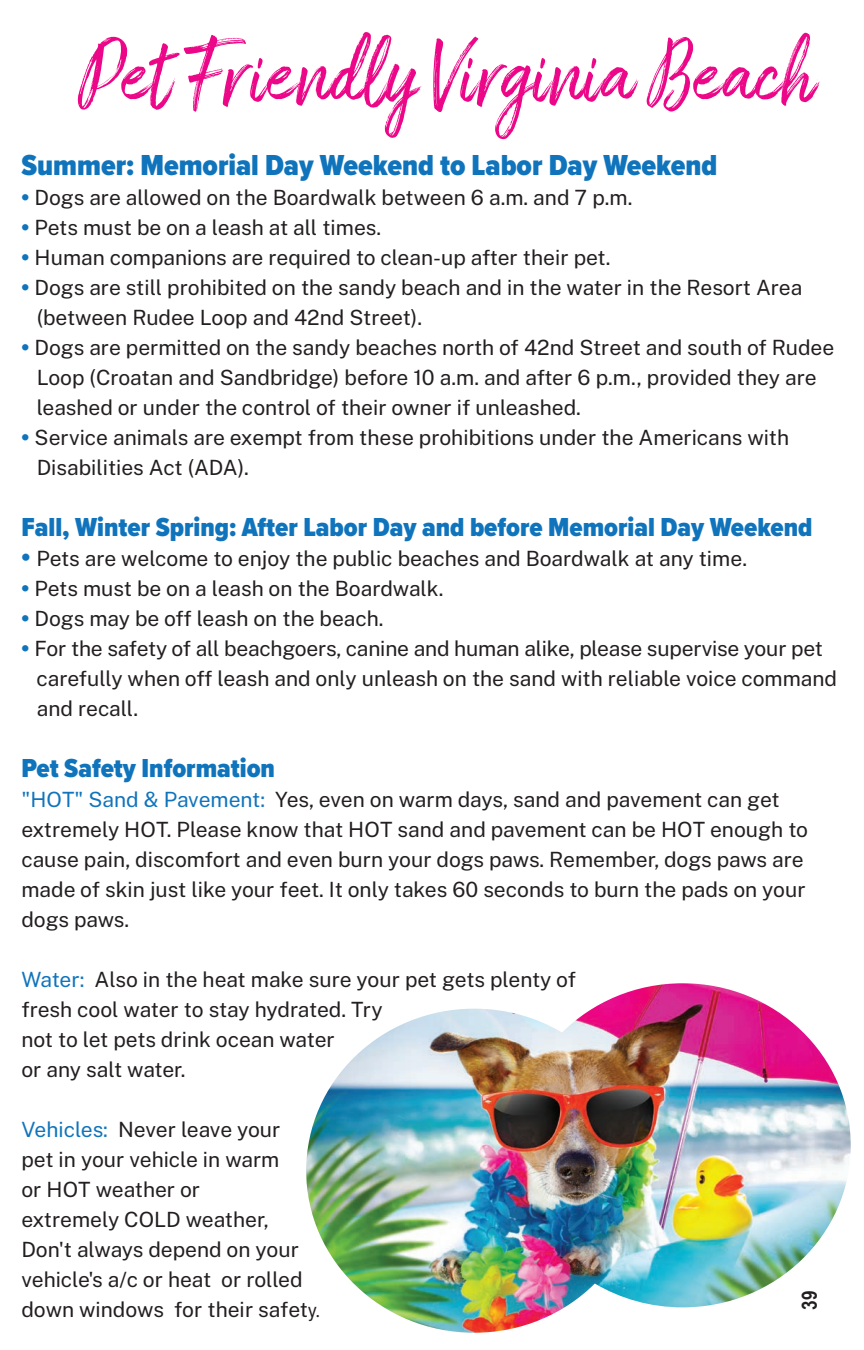
<style>
.page{position:relative;width:864px;height:1350px;background:#fff}
.page>*{position:absolute;margin:0;border:0;box-sizing:border-box;transform-origin:0 0}
.t1{font:91.8px "Amithen";color:#eb0787;scale:.87 1}
.t2{font:900 30px "Proxima Nova Cond";color:#1074bc}
.t3{font:900 27px "Proxima Nova Cond";color:#1074bc}
.t4{font:100 21px/30px "Public Sans";color:#231f20}
.t5{font:700 21px "Arial Narrow";color:#231f20}
.s1{color:#1074bc}
.s2{font-size:24px;color:#1074bc}
.s3{font-family:"Proxima Nova Cond";font-weight:400}
</style>
<div class="page">
<img style="left:306px;top:983px;width:545px;height:350px">
<h1 class="t1" style="left:78px;top:19px;width:849px">Pet Friendly Virginia Beach</h1>
<h2 class="t2" style="left:21px;top:143px;width:698px">Summer: Memorial Day Weekend to Labor Day Weekend</h2>
<p class="t4" style="left:21px;top:181px;width:613px"><span class="s1">•</span> Dogs are allowed on the Boardwalk between 6 a.m. and 7 p.m.</p>
<p class="t4" style="left:21px;top:211px;width:361px"><span class="s1">•</span> Pets must be on a leash at all times.</p>
<p class="t4" style="left:21px;top:241px;width:591px"><span class="s1">•</span> Human companions are required to clean-up after their pet.</p>
<p class="t4" style="left:37px;top:271px;width:767px;text-indent:-15px"><span class="s1">•</span> Dogs are still prohibited on the sandy beach and in the water in the Resort Area (between Rudee Loop and 42nd Street).</p>
<p class="t4" style="left:37px;top:332px;width:799px;text-indent:-15px"><span class="s1">•</span> Dogs are permitted on the sandy beaches north of 42nd Street and south of Rudee<br>Loop (Croatan and Sandbridge) before 10 a.m. and after 6 p.m., provided they are leashed or under the control of their owner if unleashed.</p>
<p class="t4" style="left:37px;top:422px;width:754px;text-indent:-15px"><span class="s1">•</span> Service animals are exempt from these prohibitions under the Americans with<br>Disabilities Act (ADA).</p>
<p class="t3" style="left:21px;top:507px;width:793px">Fall, Winter Spring: After Labor Day and before Memorial Day Weekend</p>
<p class="t4" style="left:21px;top:543px;width:727px"><span class="s2">•</span> Pets are welcome to enjoy the public beaches and Boardwalk at any time.</p>
<p class="t4" style="left:21px;top:573px;width:423px"><span class="s1">•</span> Pets must be on a leash on the Boardwalk.</p>
<p class="t4" style="left:21px;top:603px;width:364px"><span class="s1">•</span> Dogs may be off leash on the beach.</p>
<p class="t4" style="left:36px;top:633px;width:802px;text-indent:-15px"><span class="s1">•</span> For the safety of all beachgoers, canine and human alike, please supervise your pet carefully when off leash and only unleash on the sand with reliable voice command and recall.</p>
<p class="t3" style="left:21px;top:748px;width:255px">Pet Safety Information</p>
<p class="t4" style="left:21px;top:784px;width:788px"><span class="s1">"HOT" Sand &amp; Pavement:</span> Yes, even on warm days, sand and pavement can get extremely HOT. Please know that HOT sand and pavement can be HOT enough to cause pain, discomfort and even burn your dogs paws. Remember, dogs paws are made of skin just like your feet. It only takes 60 seconds to burn the pads on your dogs paws.</p>
<p class="t4" style="left:21px;top:964px;width:556px"><span class="s1">Water:</span> Also in the heat make sure your pet gets plenty of fresh cool water to stay hydrated. Try<br>not to let pets drink ocean water<br>or any salt water.</p>
<p class="t4" style="left:21px;top:1114px;width:300px"><span class="s1">Vehicles:</span> Never leave your<br>pet in your vehicle in warm<br>or HOT weather or<br>extremely COLD weather,<br>Don't always depend on your vehicle's a/c or heat or rolled down windows for their safet<span class="s3">y.</span></p>
<p class="t5" style="left:793px;top:1310px;width:21px;rotate:-90deg">39</p>
</div>
